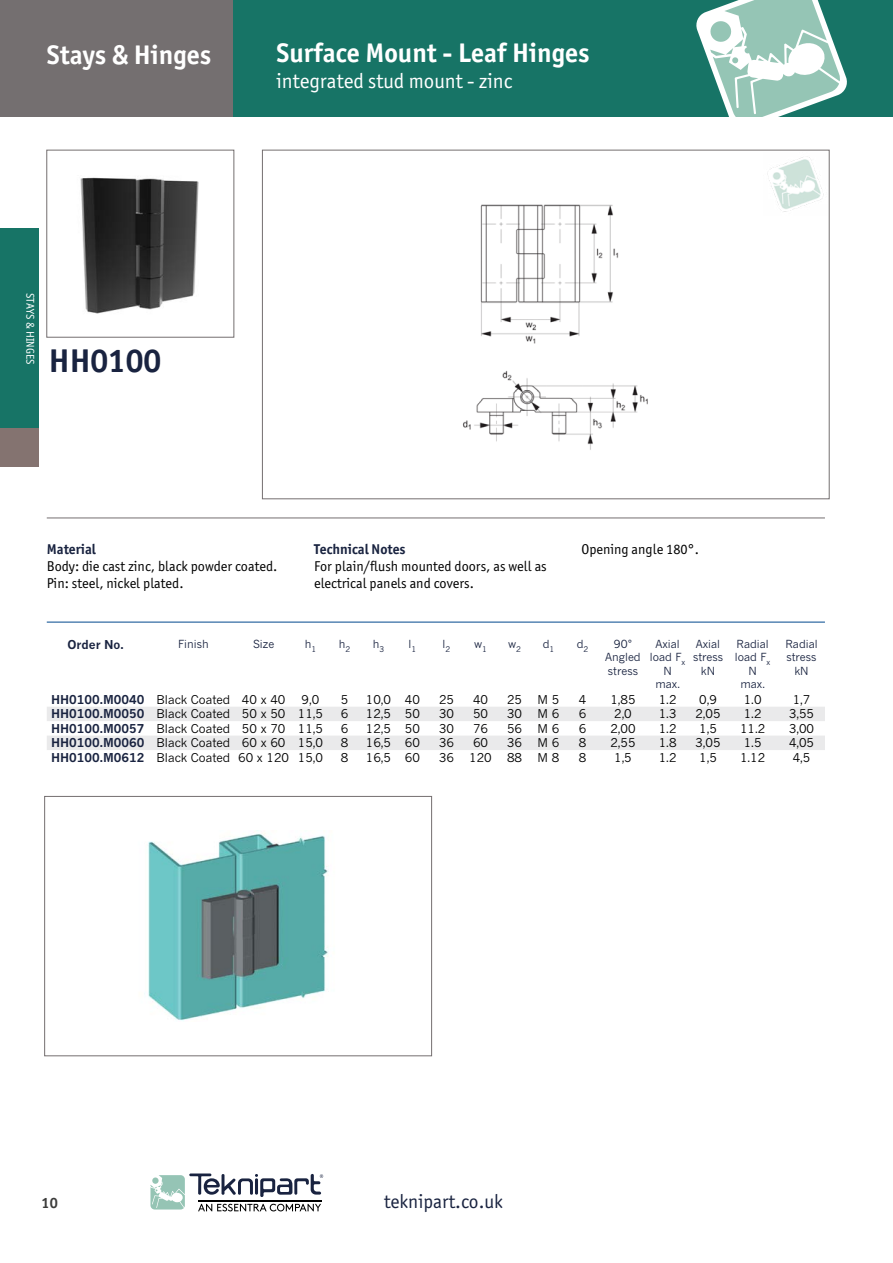
<style>
.page{position:relative;width:893px;height:1263px;background:#fff}
.page>*{position:absolute;margin:0;border:0;box-sizing:border-box;transform-origin:0 0}
.t1{font:700 33px "Officina Sans ITC Pro";color:#192340}
.t2{font:700 27px "Officina Sans ITC Pro";color:#fff}
.t3{font:21px "Officina Sans ITC Pro";color:#fff}
.t4{font:19.5px "Officina Sans ITC Pro";color:#192340}
.t5{font:700 15px "Officina Sans ITC Pro";color:#3c3c3b}
.t6{font:14.25px/17.1px "Officina Sans ITC Pro";color:#000}
.t7{font:700 14.25px "Officina Sans ITC Pro";color:#192340}
.t8{font:12px "News Gothic MT Pro";color:#000}
.t9{font:700 12px "News Gothic MT Pro";color:#192340}
.t10{font:11.25px "Officina Sans ITC Pro";color:#fff}
.t11{font:11.1px/13.2px "News Gothic MT Pro";color:#192340;text-align:center}
.s1{font-weight:700;color:#192340}
</style>
<div class="page">
<div style="left:0;top:0;width:234px;height:116px;background:#746f70"></div>
<div style="left:0;top:228px;width:38px;height:200px;background:#177466"></div>
<div style="left:0;top:428px;width:38px;height:38px;background:#847370"></div>
<div style="left:234px;top:0;width:659px;height:116px;background:#177466"></div>
<svg style="left:696px;top:0;width:151px;height:116px"></svg>
<div style="left:44px;top:796px;width:388px;height:260px;border:1px solid #746f70"></div>
<div style="left:47px;top:150px;width:187px;height:187px;border:1px solid #746f70"></div>
<svg style="left:47px;top:707px;width:778px;height:43px"></svg>
<img style="left:144px;top:830px;width:185px;height:191px">
<img style="left:80px;top:177px;width:119px;height:137px">
<img style="left:462px;top:204px;width:186px;height:246px">
<img style="left:767px;top:157px;width:57px;height:55px">
<svg style="left:150px;top:1173px;width:173px;height:38px"></svg>
<hr style="left:47px;top:518px;width:778px;height:1px;background:#746f70">
<hr style="left:47px;top:622px;width:778px;height:1px;background:#00488d">
<h2 class="t2" style="left:47px;top:38px;width:166px">Stays &amp; Hinges</h2>
<h2 class="t2" style="left:276px;top:36px;width:315px">Surface Mount - Leaf Hinges</h2>
<h3 class="t3" style="left:276px;top:69px;width:237px">integrated stud mount - zinc</h3>
<p class="t10" style="left:37px;top:293px;width:73px;rotate:90deg">STAYS &amp; HINGES</p>
<h1 class="t1" style="left:49px;top:340px;width:114px">HH0100</h1>
<p class="t7" style="left:47px;top:540px;width:51px">Material</p>
<p class="t6" style="left:47px;top:558px;width:232px">Body: die cast zinc, black powder coated.<br>Pin: steel, nickel plated.</p>
<p class="t7" style="left:314px;top:540px;width:93px">Technical Notes</p>
<p class="t6" style="left:314px;top:558px;width:234px">For plain/flush mounted doors, as well as electrical panels and covers.</p>
<p class="t6" style="left:581px;top:541px;width:119px">Opening angle 180°.</p>
<p class="t9" style="left:68px;top:637px;width:58px">Order No.</p>
<p class="t11" style="left:178px;top:637px;width:32px">Finish</p>
<p class="t11" style="left:253px;top:637px;width:23px">Size</p>
<p class="t11" style="left:305px;top:637px;width:13px">h<sub>1</sub></p>
<p class="t11" style="left:339px;top:637px;width:13px">h<sub>2</sub></p>
<p class="t11" style="left:373px;top:637px;width:13px">h<sub>3</sub></p>
<p class="t11" style="left:409px;top:637px;width:9px">l<sub>1</sub></p>
<p class="t11" style="left:443px;top:637px;width:9px">l<sub>2</sub></p>
<p class="t11" style="left:474px;top:637px;width:14px">w<sub>1</sub></p>
<p class="t11" style="left:508px;top:637px;width:14px">w<sub>2</sub></p>
<p class="t11" style="left:543px;top:637px;width:13px">d<sub>1</sub></p>
<p class="t11" style="left:577px;top:637px;width:13px">d<sub>2</sub></p>
<p class="t11" style="left:605px;top:637px;width:37px">90°<br>Angled stress</p>
<p class="t11" style="left:650px;top:637px;width:37px">Axial load F<sub>x<br></sub>N max.</p>
<p class="t11" style="left:693px;top:637px;width:32px">Axial stress kN</p>
<p class="t11" style="left:735px;top:637px;width:37px">Radial load F<sub>x<br></sub>N max.</p>
<p class="t11" style="left:785px;top:637px;width:34px">Radial stress kN</p>
<p class="t8" style="left:51px;top:692px;width:236px"><span class="s1">HH0100.M0040</span> Black Coated 40 x 40</p>
<p class="t8" style="left:302px;top:692px;width:19px">9,0</p>
<p class="t8" style="left:341px;top:692px;width:9px">5</p>
<p class="t8" style="left:366px;top:692px;width:56px">10,0 40</p>
<p class="t8" style="left:439px;top:692px;width:16px">25</p>
<p class="t8" style="left:473px;top:692px;width:16px">40</p>
<p class="t8" style="left:507px;top:692px;width:16px">25</p>
<p class="t8" style="left:538px;top:692px;width:23px">M 5</p>
<p class="t8" style="left:579px;top:692px;width:9px">4</p>
<p class="t8" style="left:610px;top:692px;width:27px">1,85</p>
<p class="t8" style="left:659px;top:692px;width:19px">1.2</p>
<p class="t8" style="left:699px;top:692px;width:19px">0,9</p>
<p class="t8" style="left:744px;top:692px;width:19px">1.0</p>
<p class="t8" style="left:793px;top:692px;width:19px">1,7</p>
<p class="t8" style="left:51px;top:707px;width:273px"><span class="s1">HH0100.M0050</span> Black Coated 50 x 50 11,5</p>
<p class="t8" style="left:341px;top:707px;width:9px">6</p>
<p class="t8" style="left:366px;top:707px;width:56px">12,5 50</p>
<p class="t8" style="left:439px;top:707px;width:16px">30</p>
<p class="t8" style="left:473px;top:707px;width:16px">50</p>
<p class="t8" style="left:507px;top:707px;width:16px">30</p>
<p class="t8" style="left:538px;top:707px;width:23px">M 6</p>
<p class="t8" style="left:579px;top:707px;width:9px">6</p>
<p class="t8" style="left:614px;top:707px;width:19px">2,0</p>
<p class="t8" style="left:659px;top:707px;width:19px">1.3</p>
<p class="t8" style="left:695px;top:707px;width:27px">2,05</p>
<p class="t8" style="left:744px;top:707px;width:19px">1.2</p>
<p class="t8" style="left:789px;top:707px;width:27px">3,55</p>
<p class="t8" style="left:51px;top:721px;width:273px"><span class="s1">HH0100.M0057</span> Black Coated 50 x 70 11,5</p>
<p class="t8" style="left:341px;top:721px;width:9px">6</p>
<p class="t8" style="left:366px;top:721px;width:56px">12,5 50</p>
<p class="t8" style="left:439px;top:721px;width:16px">30</p>
<p class="t8" style="left:473px;top:721px;width:16px">76</p>
<p class="t8" style="left:507px;top:721px;width:16px">56</p>
<p class="t8" style="left:538px;top:721px;width:23px">M 6</p>
<p class="t8" style="left:579px;top:721px;width:9px">6</p>
<p class="t8" style="left:610px;top:721px;width:27px">2,00</p>
<p class="t8" style="left:659px;top:721px;width:19px">1.2</p>
<p class="t8" style="left:699px;top:721px;width:19px">1,5</p>
<p class="t8" style="left:740px;top:721px;width:27px">11.2</p>
<p class="t8" style="left:789px;top:721px;width:27px">3,00</p>
<p class="t8" style="left:51px;top:736px;width:273px"><span class="s1">HH0100.M0060</span> Black Coated 60 x 60 15,0</p>
<p class="t8" style="left:341px;top:736px;width:9px">8</p>
<p class="t8" style="left:366px;top:736px;width:56px">16,5 60</p>
<p class="t8" style="left:439px;top:736px;width:16px">36</p>
<p class="t8" style="left:473px;top:736px;width:16px">60</p>
<p class="t8" style="left:507px;top:736px;width:16px">36</p>
<p class="t8" style="left:538px;top:736px;width:23px">M 6</p>
<p class="t8" style="left:579px;top:736px;width:9px">8</p>
<p class="t8" style="left:610px;top:736px;width:27px">2,55</p>
<p class="t8" style="left:659px;top:736px;width:19px">1.8</p>
<p class="t8" style="left:695px;top:736px;width:27px">3,05</p>
<p class="t8" style="left:744px;top:736px;width:19px">1.5</p>
<p class="t8" style="left:789px;top:736px;width:27px">4,05</p>
<p class="t8" style="left:51px;top:750px;width:273px"><span class="s1">HH0100.M0612</span> Black Coated 60 x 120 15,0</p>
<p class="t8" style="left:341px;top:750px;width:9px">8</p>
<p class="t8" style="left:366px;top:750px;width:56px">16,5 60</p>
<p class="t8" style="left:439px;top:750px;width:16px">36</p>
<p class="t8" style="left:469px;top:750px;width:24px">120</p>
<p class="t8" style="left:507px;top:750px;width:16px">88</p>
<p class="t8" style="left:538px;top:750px;width:23px">M 8</p>
<p class="t8" style="left:579px;top:750px;width:9px">8</p>
<p class="t8" style="left:614px;top:750px;width:19px">1,5</p>
<p class="t8" style="left:659px;top:750px;width:19px">1.2</p>
<p class="t8" style="left:699px;top:750px;width:19px">1,5</p>
<p class="t8" style="left:740px;top:750px;width:27px">1.12</p>
<p class="t8" style="left:793px;top:750px;width:19px">4,5</p>
<p class="t5" style="left:42px;top:1193px;width:18px">10</p>
<h3 class="t4" style="left:384px;top:1189px;width:120px">teknipart.co.uk</h3>
</div>
